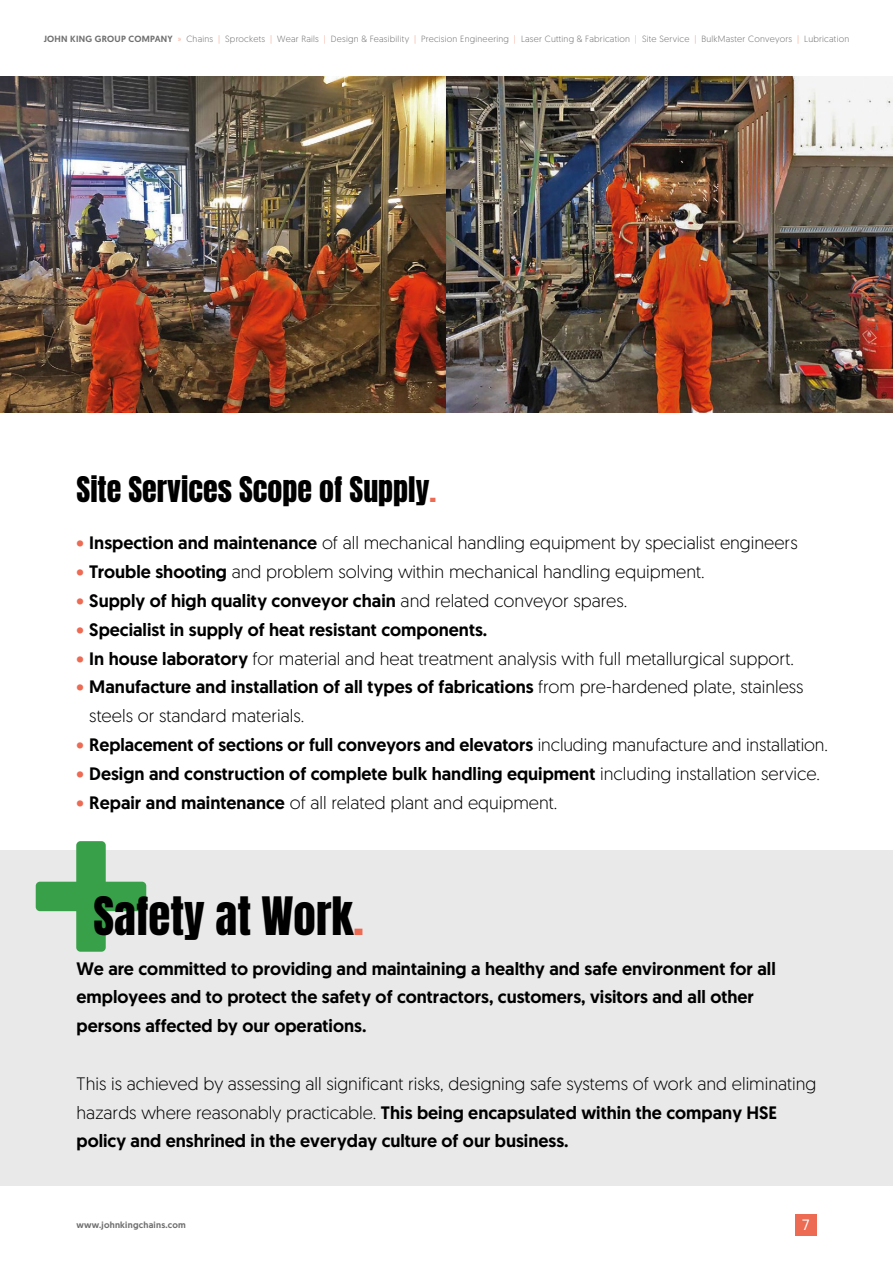
<style>
.page{position:relative;width:893px;height:1263px;background:#fff}
.page>*{position:absolute;margin:0;border:0;box-sizing:border-box;transform-origin:0 0}
.t1{font:45px "Anton";color:#000}
.t2{font:30px "Anton";color:#000}
.t3{font:300 18px/28.8px "Geomanist";color:#000}
.t4{font:500 18px/28.8px "Geomanist";color:#000}
.t5{font:15px "Geomanist";color:#fff}
.t6{font:300 9px "Geomanist";letter-spacing:.025em;color:#706f6f}
.t7{font:500 9px "Geomanist";letter-spacing:.025em;color:#706f6f}
.s1{font-weight:500}
.s2{color:#f49c83}
.s3{color:#ed6a53}
.s4{font-weight:300;color:#ed6a53}
.s5{font-weight:300}
</style>
<div class="page">
<img style="left:0;top:77px;width:893px;height:335px">
<div style="left:0;top:850px;width:893px;height:336px;background:#eae9ea"></div>
<div style="left:76px;top:841px;width:30px;height:111px;background:#38a048;border-radius:4px"></div>
<div style="left:36px;top:882px;width:110px;height:29px;background:#38a048;border-radius:4px"></div>
<div style="left:795px;top:1214px;width:21px;height:21px;background:#ed6a53"></div>
<p class="t6" style="left:44px;top:33px;width:807px"><span class="s1">JOHN KING GROUP COMPANY</span> <span class="s2">»</span> Chains <span class="s2">|</span> Sprockets <span class="s2">|</span> Wear Rails <span class="s2">|</span> Design &amp; Feasibility <span class="s2">|</span> Precision Engineering <span class="s2">|</span> Laser Cutting &amp; Fabrication <span class="s2">|</span> Site Service <span class="s2">|</span> BulkMaster Conveyors <span class="s2">|</span> Lubrication</p>
<h2 class="t2" style="left:77px;top:474px;width:361px">Site Services Scope of Supply<span class="s3">.</span></h2>
<p class="t3" style="left:77px;top:528px;width:723px"><span class="s3">•</span> <span class="s1">Inspection and maintenance</span> of all mechanical handling equipment by specialist engineers</p>
<p class="t3" style="left:77px;top:557px;width:630px"><span class="s3">•</span> <span class="s1">Trouble shooting</span> and problem solving within mechanical handling equipment.</p>
<p class="t4" style="left:77px;top:586px;width:552px"><span class="s4">•</span> Supply of high quality conveyor chain <span class="s5">and related conveyor spares.</span></p>
<p class="t4" style="left:77px;top:615px;width:412px"><span class="s4">•</span> Specialist in supply of heat resistant components.</p>
<p class="t3" style="left:77px;top:643px;width:719px"><span class="s3">•</span> <span class="s1">In house laboratory</span> for material and heat treatment analysis with full metallurgical support.</p>
<p class="t3" style="left:89px;top:672px;width:716px;text-indent:-13px"><span class="s3">•</span> <span class="s1">Manufacture and installation of all types of fabrications</span> from pre-hardened plate, stainless steels or standard materials.</p>
<p class="t4" style="left:77px;top:730px;width:753px"><span class="s4">•</span> Replacement of sections or full conveyors and elevators <span class="s5">including manufacture and installation.</span></p>
<p class="t4" style="left:77px;top:759px;width:745px"><span class="s4">•</span> Design and construction of complete bulk handling equipment <span class="s5">including installation service.</span></p>
<p class="t3" style="left:77px;top:787px;width:482px"><span class="s3">•</span> <span class="s1">Repair and maintenance</span> of all related plant and equipment.</p>
<h1 class="t1" style="left:94px;top:893px;width:272px">Safety at Work<span class="s3">.</span></h1>
<p class="t4" style="left:77px;top:954px;width:701px">We are committed to providing and maintaining a healthy and safe environment for all employees and to protect the safety of contractors, customers, visitors and all other persons affected by our operations.</p>
<p class="t3" style="left:77px;top:1068px;width:741px">This is achieved by assessing all significant risks, designing safe systems of work and eliminating hazards where reasonably practicable. <span class="s1">This being encapsulated within the company HSE policy and enshrined in the everyday culture of our business.</span></p>
<p class="t7" style="left:77px;top:1219px;width:111px">www.johnkingchains.com</p>
<p class="t5" style="left:802px;top:1215px;width:9px">7</p>
</div>
